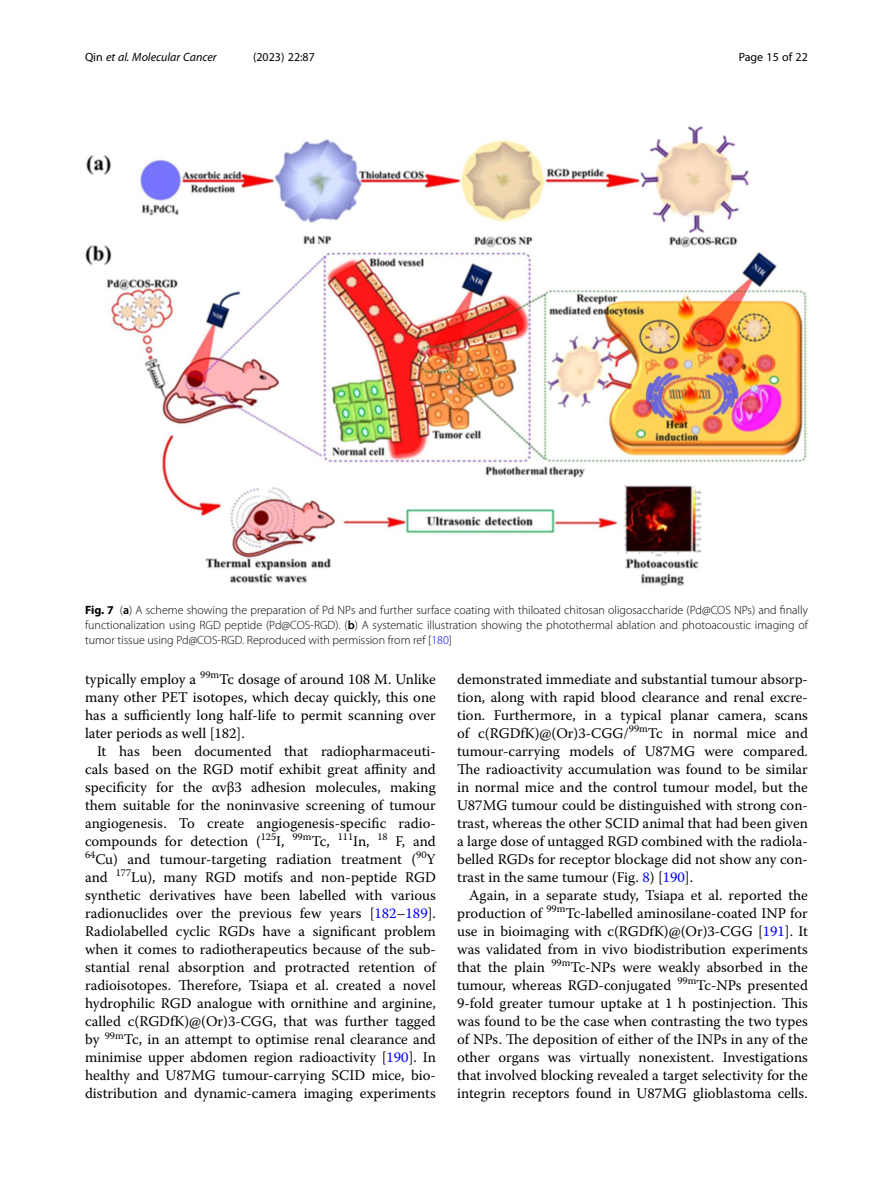
<style>
.page{position:relative;width:893px;height:1191px;background:#fff}
.page>*{position:absolute;margin:0;border:0;box-sizing:border-box;transform-origin:0 0}
.Body_Text_Indent{font:14.7px/18px "Warnock Pro";color:#000;text-align:justify}
.Body_Text{font:14.7px/18px "Warnock Pro";color:#000;text-align:justify}
.Figure_Caption{font:300 12px/15px "Myriad Pro";color:#000;text-align:justify}
.t1{font:italic 12px "Myriad Pro";color:#000}
.t2{font:12px "Myriad Pro";color:#000}
.s1{font-style:normal}
.s2{font-weight:700}
.s3{font-weight:600}
.s4{color:#00f}
</style>
<div class="page">
<img style="left:85px;top:126px;width:722px;height:461px">
<p class="t1" style="left:85px;top:50px;width:133px"><span class="s1">Qin</span> et al. Molecular Cancer</p>
<p class="t2" style="left:253px;top:50px;width:63px">(2023) 22:87</p>
<p class="t2" style="left:739px;top:50px;width:71px">Page 15 of 22</p>
<p class="Figure_Caption" style="left:85px;top:603px;width:724px"><span class="s2">Fig. 7</span> (<span class="s3">a</span>) A scheme showing the preparation of Pd NPs and further surface coating with thiloated chitosan oligosaccharide (Pd@COS NPs) and finally functionalization using RGD peptide (Pd@COS-RGD). (<span class="s3">b</span>) A systematic illustration showing the photothermal ablation and photoacoustic imaging of tumor tissue using Pd@COS-RGD. Reproduced with permission from ref [<span class="s4">180</span>]</p>
<p class="Body_Text" style="left:85px;top:670px;width:352px">typically employ a <sup>99m</sup>Tc dosage of around 108 M. Unlike many other PET isotopes, which decay quickly, this one has a sufficiently long half-life to permit scanning over later periods as well [182].</p>
<p class="Body_Text_Indent" style="left:85px;top:742px;width:352px;text-indent:12px">It has been documented that radiopharmaceuti&shy;cals based on the RGD motif exhibit great affinity and specificity for the αvβ3 adhesion molecules, making them suitable for the noninvasive screening of tumour angiogenesis. To create angiogenesis-specific radio&shy;compounds for detection (<sup>125</sup>I, <sup>99m</sup>Tc, <sup>111</sup>In, <sup>18</sup> F, and <sup>64</sup>Cu) and tumour-targeting radiation treatment (<sup>90</sup>Y and <sup>177</sup>Lu), many RGD motifs and non-peptide RGD synthetic derivatives have been labelled with various radionuclides over the previous few years [<span class="s4">182</span>–<span class="s4">189</span>].<br>Radiolabelled cyclic RGDs have a significant problem when it comes to radiotherapeutics because of the sub&shy;stantial renal absorption and protracted retention of radioisotopes. Therefore, Tsiapa et al. created a novel hydrophilic RGD analogue with ornithine and arginine, called c(RGDfK)@(Or)3-CGG, that was further tagged by <sup>99m</sup>Tc, in an attempt to optimise renal clearance and minimise upper abdomen region radioactivity [<span class="s4">190</span>]. In healthy and U87MG tumour-carrying SCID mice, bio&shy;distribution and dynamic-camera imaging experiments</p>
<p class="Body_Text_Indent" style="left:457px;top:670px;width:352px">demonstrated immediate and substantial tumour absorp&shy;tion, along with rapid blood clearance and renal excre&shy;tion. Furthermore, in a typical planar camera, scans of c(RGDfK)@(Or)3-CGG/<sup>99m</sup>Tc in normal mice and tumour-carrying models of U87MG were compared.<br>The radioactivity accumulation was found to be similar in normal mice and the control tumour model, but the U87MG tumour could be distinguished with strong con&shy;trast, whereas the other SCID animal that had been given a large dose of untagged RGD combined with the radiola&shy;belled RGDs for receptor blockage did not show any con&shy;trast in the same tumour (Fig. <span class="s4">8</span>) [<span class="s4">190</span>].</p>
<p class="Body_Text_Indent" style="left:457px;top:886px;width:352px;text-indent:12px">Again, in a separate study, Tsiapa et al. reported the production of <sup>99m</sup>Tc-labelled aminosilane-coated INP for use in bioimaging with c(RGDfK)@(Or)3-CGG [<span class="s4">191</span>]. It was validated from in vivo biodistribution experiments that the plain <sup>99m</sup>Tc-NPs were weakly absorbed in the tumour, whereas RGD-conjugated <sup>99m</sup>Tc-NPs presented 9-fold greater tumour uptake at 1 h postinjection. This was found to be the case when contrasting the two types of NPs. The deposition of either of the INPs in any of the other organs was virtually nonexistent. Investigations that involved blocking revealed a target selectivity for the integrin receptors found in U87MG glioblastoma cells.</p>
</div>
